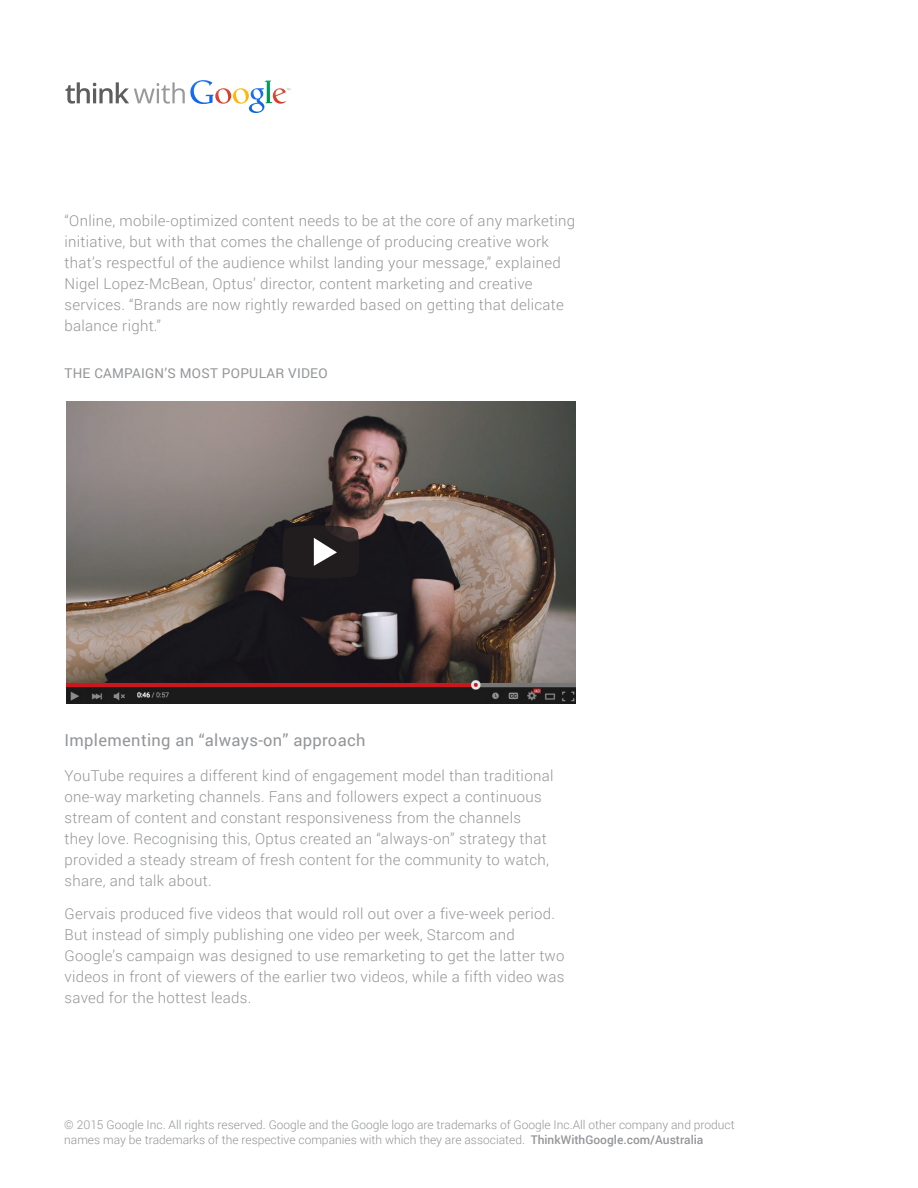
<style>
.page{position:relative;width:918px;height:1188px;background:#fff}
.page>*{position:absolute;margin:0;border:0;box-sizing:border-box;transform-origin:0 0}
.t1{font:16.5px "Roboto";letter-spacing:.02em;color:#939598}
.t2{font:300 15px/21px "Roboto";letter-spacing:.02em;color:#939598}
.t3{font:13.5px "Roboto";letter-spacing:.02em;color:#939598}
.t4{font:300 12px/15px "Roboto";color:#939598}
.s1{font-weight:500}
</style>
<div class="page">
<svg style="left:65px;top:82px;width:120px;height:22px"></svg>
<img style="left:215px;top:88px;width:16px;height:16px">
<img style="left:265px;top:81px;width:7px;height:22px">
<img style="left:273px;top:88px;width:13px;height:16px">
<img style="left:233px;top:88px;width:16px;height:16px">
<img style="left:249px;top:88px;width:15px;height:25px">
<img style="left:190px;top:80px;width:24px;height:24px">
<img style="left:66px;top:401px;width:509px;height:303px">
<svg style="left:282px;top:525px;width:77px;height:54px;background:#363133"></svg>
<p class="t2" style="left:64px;top:210px;width:512px">“Online, mobile-optimized content needs to be at the core of any marketing initiative, but with that comes the challenge of producing creative work that’s respectful of the audience whilst landing your message,” explained Nigel Lopez-McBean, Optus’ director, content marketing and creative services. “Brands are now rightly rewarded based on getting that delicate balance right.”</p>
<p class="t3" style="left:64px;top:364px;width:265px">THE CAMPAIGN’S MOST POPULAR VIDEO</p>
<p class="t1" style="left:64px;top:729px;width:303px">Implementing an “always-on” approach</p>
<p class="t2" style="left:64px;top:764px;width:490px">YouTube requires a different kind of engagement model than traditional one-way marketing channels. Fans and followers expect a continuous stream of content and constant responsiveness from the channels they love. Recognising this, Optus created an “always-on” strategy that provided a steady stream of fresh content for the community to watch, share, and talk about.</p>
<p class="t2" style="left:64px;top:902px;width:502px">Gervais produced five videos that would roll out over a five-week period.<br>But instead of simply publishing one video per week, Starcom and Google’s campaign was designed to use remarketing to get the latter two videos in front of viewers of the earlier two videos, while a fifth video was saved for the hottest leads.</p>
<p class="t4" style="left:64px;top:1117px;width:672px">© 2015 Google Inc. All rights reserved. Google and the Google logo are trademarks of Google Inc.All other company and product names may be trademarks of the respective companies with which they are associated. <span class="s1">ThinkWithGoogle.com/Australia</span></p>
</div>
